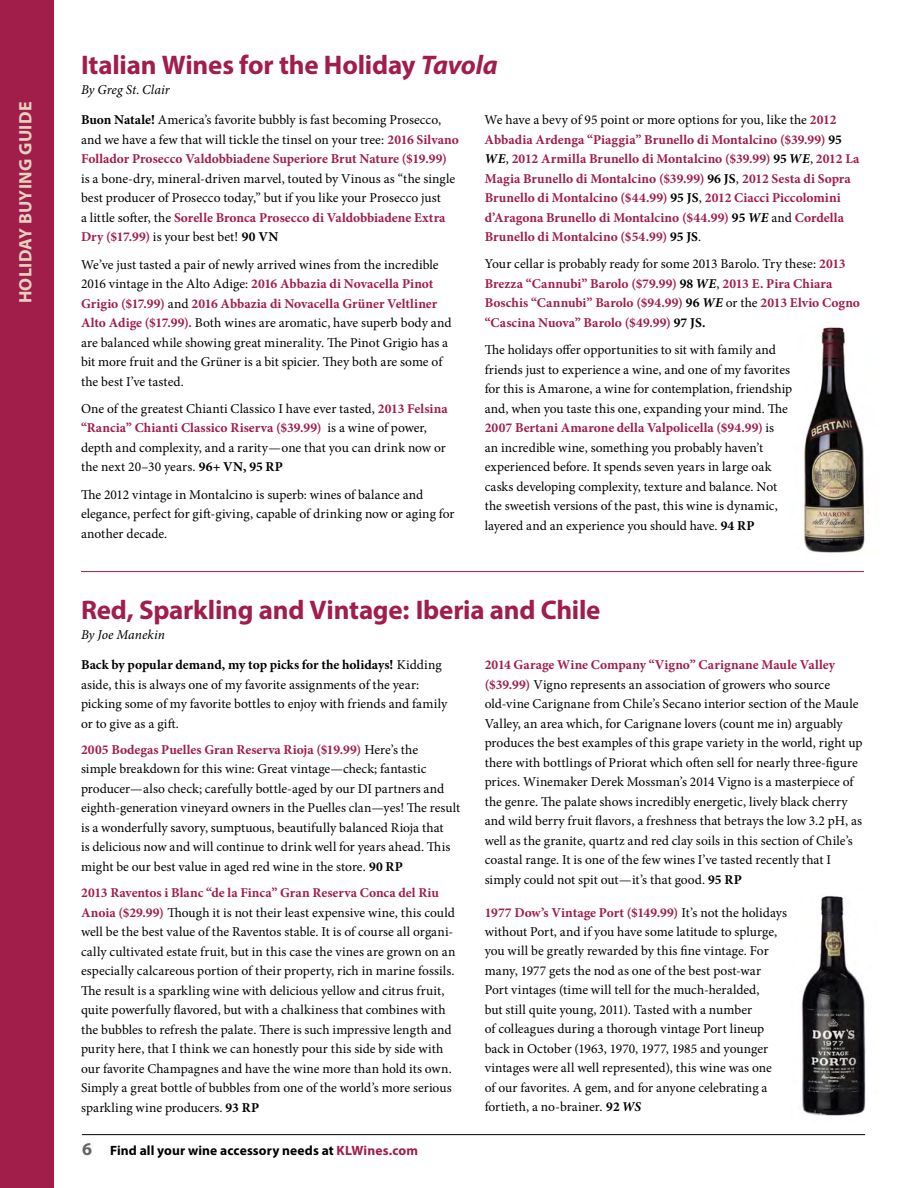
<style>
.page{position:relative;width:918px;height:1188px;background:#fff}
.page>*{position:absolute;margin:0;border:0;box-sizing:border-box;transform-origin:0 0}
.t1{font:700 27px "Myriad Pro";letter-spacing:-.01em;color:#a11d4a}
.t2{font:700 18px "Myriad Pro";letter-spacing:.02em;color:#e4d2bf}
.t3{font:13.5px/19.5px "Minion Pro";color:#000}
.t4{font:700 13.5px/19.5px "Minion Pro";letter-spacing:.005em;color:#a11d4a}
.t5{font:700 13.5px "Myriad Pro";letter-spacing:.01em;color:#000}
.t6{font:italic 13.5px "Minion Pro";color:#000}
.s1{font-style:italic}
.s2{font-weight:700}
.s3{font-weight:700;color:#a11d4a}
.s4{font-weight:400;color:#000}
.s5{color:#000}
.s6{font-style:italic;color:#000}
.s7{font-size:18px;color:#636466}
.s8{color:#a11d4a}
.s9{font-weight:700;font-style:italic}
</style>
<div class="page">
<div style="left:0;top:0;width:54px;height:1188px;background:#a11d4a"></div>
<img style="left:804px;top:327px;width:61px;height:226px">
<hr style="left:82px;top:1134px;width:783px;height:1px;background:#000">
<hr style="left:81px;top:571px;width:783px;height:1px;background:#a11d4a">
<img style="left:801px;top:896px;width:65px;height:220px">
<h2 class="t2" style="left:14px;top:303px;width:203px;rotate:-90deg">HOLIDAY BUYING GUIDE</h2>
<h1 class="t1" style="left:81px;top:48px;width:418px">Italian Wines for the Holiday <span class="s1">Tavola</span></h1>
<p class="t6" style="left:81px;top:80px;width:90px">By Greg St. Clair</p>
<p class="t3" style="left:81px;top:110px;width:379px"><span class="s2">Buon Natale!</span> America’s favorite bubbly is fast becoming Prosecco, and we have a few that will tickle the tinsel on your tree: <span class="s3">2016 Silvano<br>Follador Prosecco Valdobbiadene Superiore Brut Nature ($19.99)</span></p>
<p class="t3" style="left:81px;top:169px;width:376px">is a bone-dry, mineral-driven marvel, touted by Vinous as “the single best producer of Prosecco today,” but if you like your Prosecco just<br>a little softer, the <span class="s3">Sorelle Bronca Prosecco di Valdobbiadene Extra Dry ($17.99)</span> is your best bet! <span class="s2">90 VN</span></p>
<p class="t3" style="left:81px;top:255px;width:372px">We’ve just tasted a pair of newly arrived wines from the incredible 2016 vintage in the Alto Adige: <span class="s3">2016 Abbazia di Novacella Pinot Grigio ($17.99)</span> and <span class="s3">2016 Abbazia di Novacella Grüner Veltliner Alto Adige ($17.99).</span> Both wines are aromatic, have superb body and are balanced while showing great minerality. The Pinot Grigio has a bit more fruit and the Grüner is a bit spicier. They both are some of the best I’ve tasted.</p>
<p class="t3" style="left:81px;top:399px;width:368px">One of the greatest Chianti Classico I have ever tasted, <span class="s3">2013 Felsina “Rancia” Chianti Classico Riserva ($39.99)</span> is a wine of power, depth and complexity, and a rarity—one that you can drink now or the next 20–30 years. <span class="s2">96+ VN, 95 RP</span></p>
<p class="t3" style="left:81px;top:485px;width:375px">The 2012 vintage in Montalcino is superb: wines of balance and elegance, perfect for gift-giving, capable of drinking now or aging for another decade.</p>
<p class="t4" style="left:485px;top:110px;width:376px"><span class="s4">We have a bevy of 95 point or more options for you, like the</span> 2012<br>Abbadia Ardenga “Piaggia” Brunello di Montalcino ($39.99) <span class="s5">95<br></span><span class="s6">WE</span><span class="s4">,</span> 2012 Armilla Brunello di Montalcino ($39.99) <span class="s5">95</span> <span class="s6">WE</span><span class="s4">,</span> 2012 La Magia Brunello di Montalcino ($39.99) <span class="s5">96 JS</span><span class="s4">,</span> 2012 Sesta di Sopra Brunello di Montalcino ($44.99) <span class="s5">95 JS</span><span class="s4">,</span> 2012 Ciacci Piccolomini d’Aragona Brunello di Montalcino ($44.99) <span class="s5">95</span> <span class="s6">WE</span> <span class="s4">and</span> Cordella Brunello di Montalcino ($54.99) <span class="s5">95 JS</span><span class="s4">.</span></p>
<p class="t4" style="left:485px;top:254px;width:377px"><span class="s4">Your cellar is probably ready for some 2013 Barolo. Try these:</span> 2013<br>Brezza “Cannubi” Barolo ($79.99) <span class="s5">98</span> <span class="s6">WE</span><span class="s4">,</span> 2013 E. Pira Chiara Boschis “Cannubi” Barolo ($94.99) <span class="s5">96</span> <span class="s6">WE</span> <span class="s4">or the</span> 2013 Elvio Cogno “Cascina Nuova” Barolo ($49.99) <span class="s5">97 JS.</span></p>
<p class="t3" style="left:485px;top:340px;width:309px">The holidays offer opportunities to sit with family and friends just to experience a wine, and one of my favorites for this is Amarone, a wine for contemplation, friendship and, when you taste this one, expanding your mind. The <span class="s3">2007 Bertani Amarone della Valpolicella ($94.99)</span> is<br>an incredible wine, something you probably haven’t experienced before. It spends seven years in large oak casks developing complexity, texture and balance. Not the sweetish versions of the past, this wine is dynamic, layered and an experience you should have. <span class="s2">94 RP</span></p>
<h1 class="t1" style="left:81px;top:593px;width:521px">Red, Sparkling and Vintage: Iberia and Chile</h1>
<p class="t6" style="left:81px;top:625px;width:85px">By Joe Manekin</p>
<p class="t3" style="left:81px;top:655px;width:368px"><span class="s2">Back by popular demand, my top picks for the holidays!</span> Kidding aside, this is always one of my favorite assignments of the year: picking some of my favorite bottles to enjoy with friends and family or to give as a gift.</p>
<p class="t3" style="left:81px;top:740px;width:381px"><span class="s3">2005 Bodegas Puelles Gran Reserva Rioja ($19.99)</span> Here’s the<br>simple breakdown for this wine: Great vintage—check; fantastic producer—also check; carefully bottle-aged by our DI partners and eighth-generation vineyard owners in the Puelles clan—yes! The result is a wonderfully savory, sumptuous, beautifully balanced Rioja that<br>is delicious now and will continue to drink well for years ahead. This might be our best value in aged red wine in the store. <span class="s2">90 RP</span></p>
<p class="t3" style="left:81px;top:883px;width:376px"><span class="s3">2013 Raventos i Blanc “de la Finca” Gran Reserva Conca del Riu Anoia ($29.99)</span> Though it is not their least expensive wine, this could well be the best value of the Raventos stable. It is of course all organi&shy;cally cultivated estate fruit, but in this case the vines are grown on an especially calcareous portion of their property, rich in marine fossils.<br>The result is a sparkling wine with delicious yellow and citrus fruit, quite powerfully flavored, but with a chalkiness that combines with the bubbles to refresh the palate. There is such impressive length and purity here, that I think we can honestly pour this side by side with our favorite Champagnes and have the wine more than hold its own.<br>Simply a great bottle of bubbles from one of the world’s more serious sparkling wine producers. <span class="s2">93 RP</span></p>
<p class="t5" style="left:82px;top:1142px;width:338px"><span class="s7">6</span> Find all your wine accessory needs at <span class="s8">KLWines.com</span></p>
<p class="t3" style="left:485px;top:655px;width:379px"><span class="s3">2014 Garage Wine Company “Vigno” Carignane Maule Valley ($39.99)</span> Vigno represents an association of growers who source old-vine Carignane from Chile’s Secano interior section of the Maule Valley, an area which, for Carignane lovers (count me in) arguably produces the best examples of this grape variety in the world, right up there with bottlings of Priorat which often sell for nearly three-figure prices. Winemaker Derek Mossman’s 2014 Vigno is a masterpiece of the genre. The palate shows incredibly energetic, lively black cherry and wild berry fruit flavors, a freshness that betrays the low 3.2 pH, as well as the granite, quartz and red clay soils in this section of Chile’s coastal range. It is one of the few wines I’ve tasted recently that I simply could not spit out—it’s that good. <span class="s2">95 RP</span></p>
<p class="t3" style="left:485px;top:903px;width:304px"><span class="s3">1977 Dow’s Vintage Port ($149.99)</span> It’s not the holidays without Port, and if you have some latitude to splurge, you will be greatly rewarded by this fine vintage. For many, 1977 gets the nod as one of the best post-war Port vintages (time will tell for the much-heralded,<br>but still quite young, 2011). Tasted with a number<br>of colleagues during a thorough vintage Port lineup back in October (1963, 1970, 1977, 1985 and younger vintages were all well represented), this wine was one<br>of our favorites. A gem, and for anyone celebrating a fortieth, a no-brainer. <span class="s2">92</span> <span class="s9">WS</span></p>
</div>
